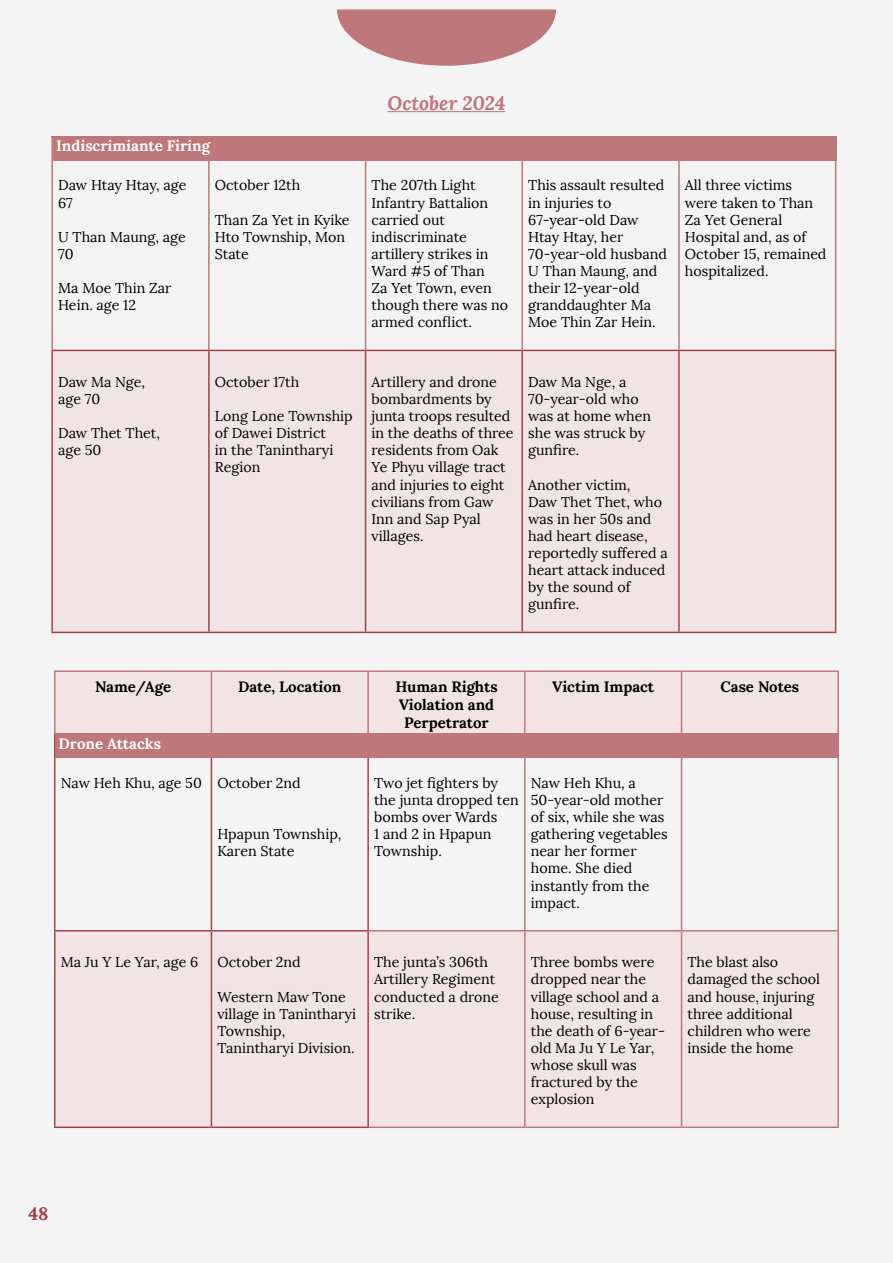
<style>
.page{position:relative;width:893px;height:1263px;background:#f4f4f4}
.page>*{position:absolute;margin:0;border:0;box-sizing:border-box;transform-origin:0 0}
.t1{font:italic 700 19.5px "Lora";color:#be777b}
.t2{font:700 18px "Lora";color:#a44249}
.t3{font:700 15px/18px "Lora";color:#000;text-align:center}
.t4{font:700 15px "Lora";color:#fff}
.t5{font:14.25px/17.1px "Lora";color:#000}
</style>
<div class="page">
<svg style="left:337px;top:9px;width:219px;height:57px"></svg>
<hr style="left:388px;top:111px;width:117px;height:1px;background:#be777b">
<svg style="left:53px;top:160px;width:782px;height:190px"></svg>
<div style="left:53px;top:351px;width:782px;height:281px;background:#f2e4e4"></div>
<hr style="left:51px;top:138px;width:2px;height:212px;background:#be777b">
<hr style="left:208px;top:138px;width:2px;height:212px;background:#be777b">
<hr style="left:365px;top:138px;width:1px;height:212px;background:#be777b">
<hr style="left:521px;top:138px;width:2px;height:212px;background:#be777b">
<hr style="left:678px;top:138px;width:2px;height:212px;background:#be777b">
<hr style="left:835px;top:138px;width:1px;height:212px;background:#be777b">
<hr style="left:209px;top:350px;width:157px;height:1px;background:#a44249">
<hr style="left:51px;top:136px;width:158px;height:2px;background:#a44249">
<hr style="left:51px;top:350px;width:158px;height:1px;background:#a44249">
<hr style="left:51px;top:351px;width:2px;height:281px;background:#a44249">
<hr style="left:208px;top:351px;width:2px;height:281px;background:#a44249">
<hr style="left:366px;top:350px;width:156px;height:1px;background:#a44249">
<hr style="left:365px;top:351px;width:1px;height:281px;background:#a44249">
<hr style="left:522px;top:350px;width:157px;height:1px;background:#a44249">
<hr style="left:521px;top:351px;width:2px;height:281px;background:#a44249">
<hr style="left:679px;top:350px;width:157px;height:1px;background:#a44249">
<hr style="left:678px;top:351px;width:2px;height:281px;background:#a44249">
<hr style="left:835px;top:351px;width:1px;height:281px;background:#a44249">
<hr style="left:51px;top:632px;width:158px;height:1px;background:#a44249">
<hr style="left:209px;top:632px;width:157px;height:1px;background:#a44249">
<hr style="left:366px;top:632px;width:156px;height:1px;background:#a44249">
<hr style="left:522px;top:632px;width:157px;height:1px;background:#a44249">
<hr style="left:679px;top:632px;width:157px;height:1px;background:#a44249">
<div style="left:53px;top:136px;width:783px;height:24px;background:#be777b"></div>
<svg style="left:56px;top:672px;width:781px;height:454px;fill:#f2e4e4"></svg>
<hr style="left:367px;top:735px;width:2px;height:195px;background:#a44249">
<hr style="left:211px;top:930px;width:158px;height:1px;background:#a44249">
<hr style="left:367px;top:931px;width:2px;height:195px;background:#a44249">
<hr style="left:211px;top:1126px;width:158px;height:2px;background:#a44249">
<hr style="left:54px;top:733px;width:157px;height:2px;background:#a44249">
<hr style="left:54px;top:735px;width:2px;height:195px;background:#a44249">
<hr style="left:211px;top:735px;width:1px;height:195px;background:#a44249">
<hr style="left:54px;top:930px;width:157px;height:1px;background:#a44249">
<hr style="left:54px;top:931px;width:2px;height:195px;background:#a44249">
<hr style="left:211px;top:931px;width:1px;height:195px;background:#a44249">
<hr style="left:54px;top:1126px;width:157px;height:2px;background:#a44249">
<hr style="left:54px;top:670px;width:157px;height:2px;background:#be777b">
<hr style="left:54px;top:672px;width:2px;height:61px;background:#be777b">
<hr style="left:211px;top:670px;width:157px;height:2px;background:#be777b">
<hr style="left:211px;top:672px;width:1px;height:61px;background:#be777b">
<hr style="left:368px;top:670px;width:157px;height:2px;background:#be777b">
<hr style="left:367px;top:672px;width:2px;height:61px;background:#be777b">
<hr style="left:525px;top:670px;width:156px;height:2px;background:#be777b">
<hr style="left:524px;top:672px;width:2px;height:61px;background:#be777b">
<hr style="left:525px;top:930px;width:156px;height:1px;background:#be777b">
<hr style="left:525px;top:1126px;width:156px;height:2px;background:#be777b">
<hr style="left:681px;top:670px;width:158px;height:2px;background:#be777b">
<hr style="left:681px;top:672px;width:1px;height:61px;background:#be777b">
<hr style="left:837px;top:672px;width:2px;height:61px;background:#be777b">
<hr style="left:524px;top:735px;width:2px;height:195px;background:#be777b">
<hr style="left:369px;top:930px;width:156px;height:1px;background:#be777b">
<hr style="left:524px;top:931px;width:2px;height:195px;background:#be777b">
<hr style="left:369px;top:1126px;width:156px;height:2px;background:#be777b">
<hr style="left:681px;top:735px;width:1px;height:195px;background:#be777b">
<hr style="left:837px;top:735px;width:2px;height:195px;background:#be777b">
<hr style="left:681px;top:930px;width:158px;height:1px;background:#be777b">
<hr style="left:681px;top:931px;width:1px;height:195px;background:#be777b">
<hr style="left:837px;top:931px;width:2px;height:195px;background:#be777b">
<hr style="left:681px;top:1126px;width:158px;height:2px;background:#be777b">
<div style="left:55px;top:733px;width:784px;height:24px;background:#be777b"></div>
<p class="t4" style="left:56px;top:136px;width:155px">Indiscrimiante Firing</p>
<p class="t5" style="left:58px;top:177px;width:130px">Daw Htay Htay, age<br>67</p>
<p class="t5" style="left:58px;top:228px;width:129px">U Than Maung, age<br>70</p>
<p class="t5" style="left:58px;top:280px;width:115px">Ma Moe Thin Zar<br>Hein. age 12</p>
<p class="t5" style="left:215px;top:177px;width:87px">October 12th</p>
<p class="t5" style="left:215px;top:211px;width:136px">Than Za Yet in Kyike<br>Hto Township, Mon<br>State</p>
<h1 class="t1" style="left:388px;top:90px;width:119px">October 2024</h1>
<p class="t5" style="left:372px;top:177px;width:138px">The 207th Light<br>Infantry Battalion carried out indiscriminate artillery strikes in<br>Ward #5 of Than<br>Za Yet Town, even though there was no armed conflict.</p>
<p class="t5" style="left:528px;top:177px;width:140px">This assault resulted in injuries to<br>67-year-old Daw<br>Htay Htay, her<br>70-year-old husband<br>U Than Maung, and their 12-year-old granddaughter Ma<br>Moe Thin Zar Hein.</p>
<p class="t5" style="left:685px;top:177px;width:143px">All three victims were taken to Than<br>Za Yet General<br>Hospital and, as of<br>October 15, remained hospitalized.</p>
<p class="t5" style="left:58px;top:373px;width:89px">Daw Ma Nge, age 70</p>
<p class="t5" style="left:58px;top:425px;width:103px">Daw Thet Thet, age 50</p>
<p class="t5" style="left:215px;top:373px;width:86px">October 17th</p>
<p class="t5" style="left:215px;top:408px;width:139px">Long Lone Township of Dawei District<br>in the Tanintharyi<br>Region</p>
<p class="t5" style="left:372px;top:373px;width:144px">Artillery and drone bombardments by junta troops resulted in the deaths of three residents from Oak<br>Ye Phyu village tract and injuries to eight civilians from Gaw<br>Inn and Sap Pyal villages.</p>
<p class="t5" style="left:528px;top:373px;width:124px">Daw Ma Nge, a<br>70-year-old who was at home when she was struck by gunfire.</p>
<p class="t5" style="left:528px;top:476px;width:141px">Another victim,<br>Daw Thet Thet, who was in her 50s and had heart disease, reportedly suffered a heart attack induced by the sound of gunfire.</p>
<p class="t3" style="left:95px;top:678px;width:77px">Name/Age</p>
<p class="t3" style="left:238px;top:678px;width:105px">Date, Location</p>
<p class="t3" style="left:395px;top:678px;width:104px">Human Rights<br>Violation and<br>Perpetrator</p>
<p class="t3" style="left:552px;top:678px;width:103px">Victim Impact</p>
<p class="t3" style="left:720px;top:678px;width:80px">Case Notes</p>
<p class="t4" style="left:59px;top:733px;width:104px">Drone Attacks</p>
<p class="t5" style="left:61px;top:774px;width:242px">Naw Heh Khu, age 50 October 2nd</p>
<p class="t5" style="left:217px;top:826px;width:126px">Hpapun Township,<br>Karen State</p>
<p class="t5" style="left:61px;top:954px;width:139px">Ma Ju Y Le Yar, age 6</p>
<p class="t5" style="left:217px;top:954px;width:85px">October 2nd</p>
<p class="t5" style="left:217px;top:988px;width:140px">Western Maw Tone village in Tanintharyi<br>Township,<br>Tanintharyi Division.</p>
<p class="t5" style="left:374px;top:774px;width:146px">Two jet fighters by the junta dropped ten bombs over Wards<br>1 and 2 in Hpapun<br>Township.</p>
<p class="t5" style="left:531px;top:774px;width:139px">Naw Heh Khu, a<br>50-year-old mother of six, while she was gathering vegetables near her former home. She died instantly from the impact.</p>
<p class="t5" style="left:374px;top:954px;width:126px">The junta’s 306th<br>Artillery Regiment conducted a drone strike.</p>
<p class="t5" style="left:531px;top:954px;width:136px">Three bombs were dropped near the village school and a house, resulting in the death of 6-year&shy;old Ma Ju Y Le Yar, whose skull was fractured by the explosion</p>
<p class="t5" style="left:687px;top:954px;width:134px">The blast also damaged the school and house, injuring three additional children who were inside the home</p>
<p class="t2" style="left:28px;top:1201px;width:22px">48</p>
</div>
